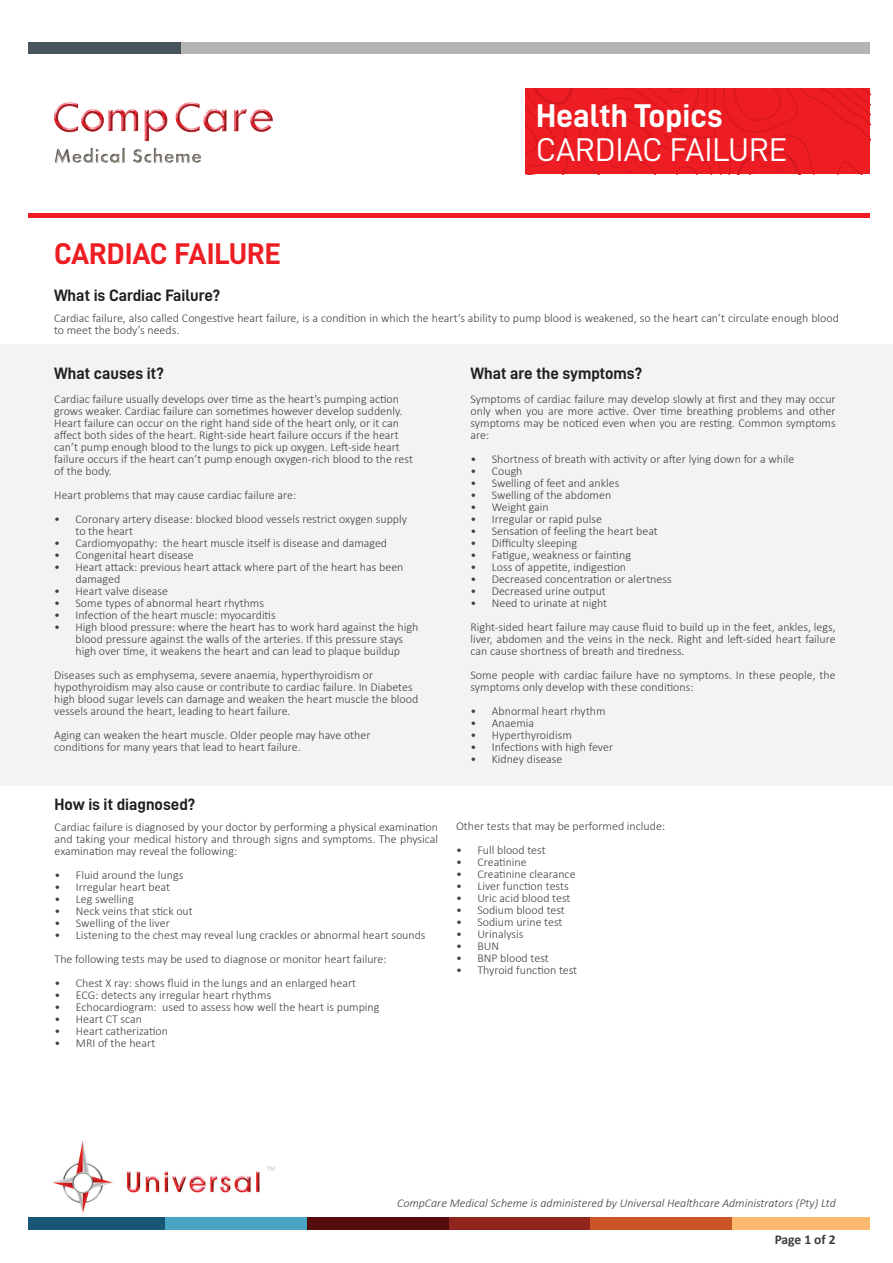
<style>
.page{position:relative;width:893px;height:1263px;background:#fff}
.page>*{position:absolute;margin:0;border:0;box-sizing:border-box;transform-origin:0 0}
.t1{font:33px "D DIN";color:#fff}
.t2{font:33px "D DIN Bold";color:#fff}
.t3{font:30px "D DIN Bold";letter-spacing:-.01em;color:#ee1d23}
.t4{font:16.5px "D DIN Bold";color:#231f20}
.t5{font:700 13.5px "Calibri";letter-spacing:-.005em;color:#3e3e3f}
.t6{font:300 12px/12px "Calibri";color:#3e3e3f}
.t7{font:italic 300 12px "Calibri";color:#3e3e3f}
</style>
<div class="page">
<div style="left:0;top:344px;width:893px;height:442px;background:#f2f3f4"></div>
<svg style="left:526px;top:88px;width:344px;height:86px;background:#eb1c22"></svg>
<hr style="left:28px;top:214px;width:842px;height:4px;background:#ee1d23">
<div style="left:28px;top:42px;width:154px;height:12px;background:#46555a"></div>
<div style="left:182px;top:42px;width:688px;height:12px;background:#b7b5b3"></div>
<img style="left:54px;top:102px;width:219px;height:61px">
<img style="left:53px;top:1141px;width:222px;height:72px">
<div style="left:28px;top:1216px;width:138px;height:13px;background:#195676"></div>
<div style="left:165px;top:1216px;width:142px;height:13px;background:#49a3c3"></div>
<div style="left:307px;top:1216px;width:142px;height:13px;background:#550c0c"></div>
<div style="left:449px;top:1216px;width:141px;height:13px;background:#8f251c"></div>
<div style="left:590px;top:1216px;width:142px;height:13px;background:#ca5527"></div>
<div style="left:732px;top:1216px;width:138px;height:13px;background:#fbb970"></div>
<h1 class="t2" style="left:536px;top:97px;width:188px">Health Topics</h1>
<h1 class="t1" style="left:536px;top:132px;width:252px">CARDIAC FAILURE</h1>
<h2 class="t3" style="left:54px;top:237px;width:228px">CARDIAC FAILURE</h2>
<h3 class="t4" style="left:54px;top:286px;width:168px">What is Cardiac Failure?</h3>
<p class="t6" style="left:54px;top:312px;width:786px">Cardiac failure, also called Congestive heart failure, is a condition in which the heart‘s ability to pump blood is weakened, so the heart can’t circulate enough blood to meet the body’s needs.</p>
<h3 class="t4" style="left:54px;top:365px;width:111px">What causes it?</h3>
<p class="t6" style="left:54px;top:393px;width:360px">Cardiac failure usually develops over time as the heart’s pumping action grows weaker. Cardiac failure can sometimes however develop suddenly.<br>Heart failure can occur on the right hand side of the heart only, or it can affect both sides of the heart. Right-side heart failure occurs if the heart can’t pump enough blood to the lungs to pick up oxygen. Left-side heart failure occurs if the heart can’t pump enough oxygen-rich blood to the rest of the body.</p>
<p class="t6" style="left:54px;top:489px;width:244px">Heart problems that may cause cardiac failure are:</p>
<p class="t6" style="left:76px;top:513px;width:333px;text-indent:-21px">• Coronary artery disease: blocked blood vessels restrict oxygen supply to the heart</p>
<p class="t6" style="left:54px;top:537px;width:334px">• Cardiomyopathy: the heart muscle itself is disease and damaged</p>
<p class="t6" style="left:54px;top:549px;width:141px">• Congenital heart disease</p>
<p class="t6" style="left:76px;top:561px;width:329px;text-indent:-21px">• Heart attack: previous heart attack where part of the heart has been damaged</p>
<p class="t6" style="left:54px;top:585px;width:115px">• Heart valve disease</p>
<p class="t6" style="left:54px;top:597px;width:211px">• Some types of abnormal heart rhythms</p>
<p class="t6" style="left:54px;top:609px;width:223px">• Infection of the heart muscle: myocarditis</p>
<p class="t6" style="left:54px;top:621px;width:366px;text-align:center">• High blood pressure: where the heart has to work hard against the high blood pressure against the walls of the arteries. If this pressure stays<br>high over time, it weakens the heart and can lead to plaque buildup</p>
<p class="t6" style="left:54px;top:669px;width:366px">Diseases such as emphysema, severe anaemia, hyperthyroidism or hypothyroidism may also cause or contribute to cardiac failure. In Diabetes high blood sugar levels can damage and weaken the heart muscle the blood vessels around the heart, leading to heart failure.</p>
<p class="t6" style="left:54px;top:729px;width:318px">Aging can weaken the heart muscle. Older people may have other conditions for many years that lead to heart failure.</p>
<h3 class="t4" style="left:470px;top:365px;width:173px">What are the symptoms?</h3>
<p class="t6" style="left:470px;top:393px;width:367px;text-align:justify">Symptoms of cardiac failure may develop slowly at first and they may occur only when you are more active. Over time breathing problems and other symptoms may be noticed even when you are resting. Common symptoms are:</p>
<p class="t6" style="left:470px;top:453px;width:325px">• Shortness of breath with activity or after lying down for a while</p>
<p class="t6" style="left:470px;top:465px;width:54px">• Cough</p>
<p class="t6" style="left:470px;top:477px;width:150px">• Swelling of feet and ankles</p>
<p class="t6" style="left:470px;top:489px;width:142px">• Swelling of the abdomen</p>
<p class="t6" style="left:470px;top:501px;width:80px">• Weight gain</p>
<p class="t6" style="left:470px;top:513px;width:133px">• Irregular or rapid pulse</p>
<p class="t6" style="left:470px;top:525px;width:189px">• Sensation of feeling the heart beat</p>
<p class="t6" style="left:470px;top:537px;width:108px">• Difficulty sleeping</p>
<p class="t6" style="left:470px;top:549px;width:162px">• Fatigue, weakness or fainting</p>
<p class="t6" style="left:470px;top:561px;width:157px">• Loss of appetite, indigestion</p>
<p class="t6" style="left:470px;top:573px;width:203px">• Decreased concentration or alertness</p>
<p class="t6" style="left:470px;top:585px;width:137px">• Decreased urine output</p>
<p class="t6" style="left:470px;top:591px;width:367px;line-height:24px">• Need to urinate at night<br>Right-sided heart failure may cause fluid to build up in the feet, ankles, legs,</p>
<p class="t6" style="left:470px;top:633px;width:367px">liver, abdomen and the veins in the neck. Right and left-sided heart failure can cause shortness of breath and tiredness.</p>
<p class="t6" style="left:470px;top:669px;width:367px">Some people with cardiac failure have no symptoms. In these people, the symptoms only develop with these conditions:</p>
<p class="t6" style="left:470px;top:705px;width:137px">• Abnormal heart rhythm</p>
<p class="t6" style="left:470px;top:717px;width:65px">• Anaemia</p>
<p class="t6" style="left:470px;top:729px;width:103px">• Hyperthyroidism</p>
<p class="t6" style="left:470px;top:741px;width:144px">• Infections with high fever</p>
<p class="t6" style="left:470px;top:753px;width:93px">• Kidney disease</p>
<h3 class="t4" style="left:55px;top:795px;width:142px">How is it diagnosed?</h3>
<p class="t6" style="left:55px;top:821px;width:385px;text-align:justify">Cardiac failure is diagnosed by your doctor by performing a physical examination and taking your medical history and through signs and symptoms. The physical examination may reveal the following:</p>
<p class="t6" style="left:55px;top:869px;width:130px">• Fluid around the lungs</p>
<p class="t6" style="left:55px;top:881px;width:117px">• Irregular heart beat</p>
<p class="t6" style="left:55px;top:893px;width:81px">• Leg swelling</p>
<p class="t6" style="left:55px;top:905px;width:140px">• Neck veins that stick out</p>
<p class="t6" style="left:55px;top:917px;width:117px">• Swelling of the liver</p>
<p class="t6" style="left:55px;top:923px;width:372px;line-height:24px">• Listening to the chest may reveal lung crackles or abnormal heart sounds<br>The following tests may be used to diagnose or monitor heart failure:</p>
<p class="t6" style="left:55px;top:977px;width:303px">• Chest X ray: shows fluid in the lungs and an enlarged heart</p>
<p class="t6" style="left:55px;top:989px;width:218px">• ECG: detects any irregular heart rhythms</p>
<p class="t6" style="left:55px;top:1001px;width:326px">• Echocardiogram: used to assess how well the heart is pumping</p>
<p class="t6" style="left:55px;top:1013px;width:89px">• Heart CT scan</p>
<p class="t6" style="left:55px;top:1025px;width:115px">• Heart catherization</p>
<p class="t6" style="left:55px;top:1037px;width:102px">• MRI of the heart</p>
<p class="t6" style="left:456px;top:819px;width:211px">Other tests that may be performed include:</p>
<p class="t6" style="left:456px;top:843px;width:91px">• Full blood test</p>
<p class="t6" style="left:456px;top:855px;width:72px">• Creatinine</p>
<p class="t6" style="left:456px;top:867px;width:121px">• Creatinine clearance</p>
<p class="t6" style="left:456px;top:879px;width:114px">• Liver function tests</p>
<p class="t6" style="left:456px;top:891px;width:116px">• Uric acid blood test</p>
<p class="t6" style="left:456px;top:903px;width:110px">• Sodium blood test</p>
<p class="t6" style="left:456px;top:915px;width:108px">• Sodium urine test</p>
<p class="t6" style="left:456px;top:927px;width:69px">• Urinalysis</p>
<p class="t6" style="left:456px;top:939px;width:44px">• BUN</p>
<p class="t6" style="left:456px;top:951px;width:94px">• BNP blood test</p>
<p class="t6" style="left:456px;top:963px;width:123px">• Thyroid function test</p>
<p class="t7" style="left:397px;top:1196px;width:440px">CompCare Medical Scheme is administered by Universal Healthcare Administrators (Pty) Ltd</p>
<p class="t5" style="left:775px;top:1230px;width:63px">Page 1 of 2</p>
</div>
